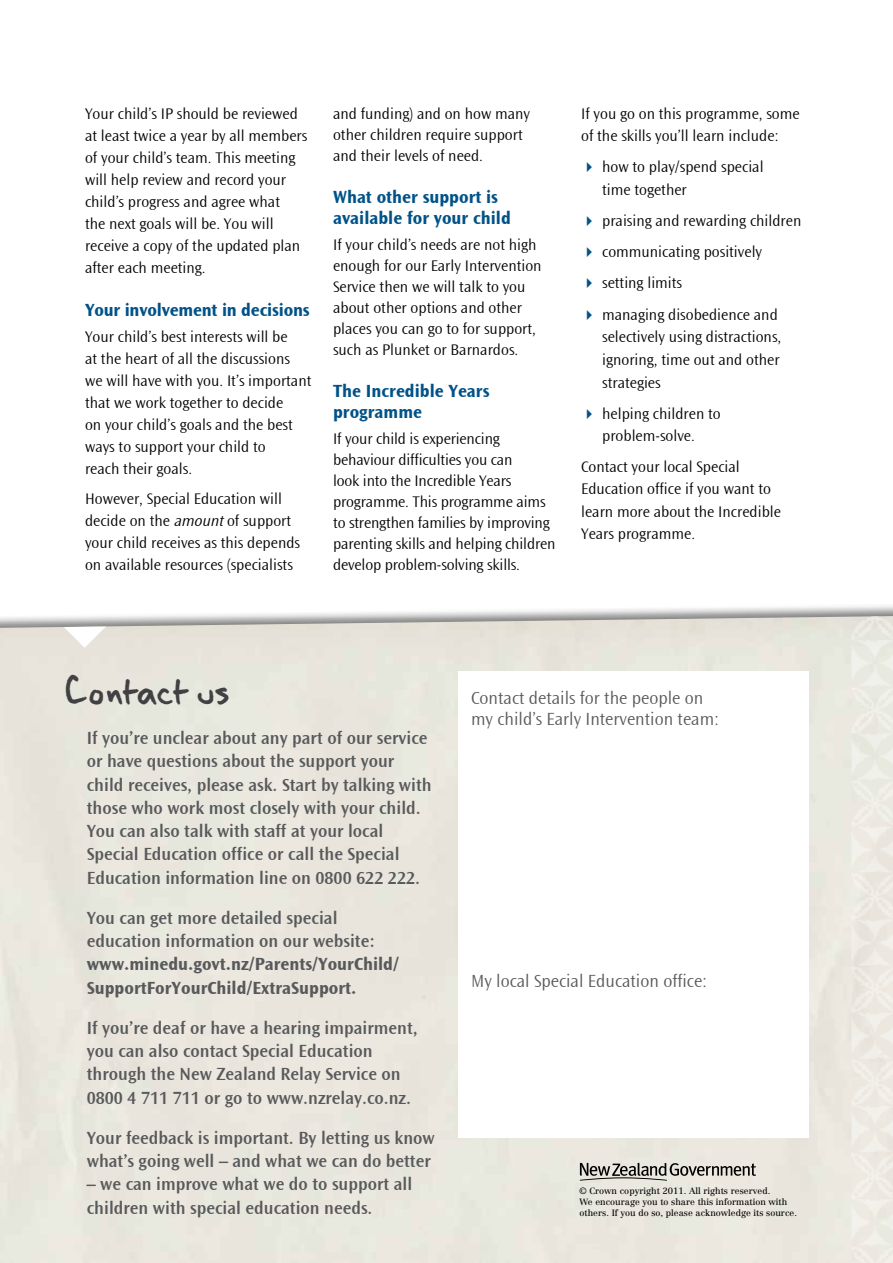
<style>
.page{position:relative;width:893px;height:1263px;background:#fff}
.page>*{position:absolute;margin:0;border:0;box-sizing:border-box;transform-origin:0 0}
.BOX_HEADING{font:45px "Penof Truth";letter-spacing:-.04em;color:#414042}
.BOX_TEXT{font:600 18px/23.2px "Ocean Sans Maori";color:#58595b}
.BOX_TEXT-2{font:700 18px/23.2px "Ocean Sans Maori";color:#58595b}
.PARA_HEADING{font:700 18px/21px "Ocean Sans Maori";color:#005288}
.BOX_TEXT-3{font:300 18px/21px "Ocean Sans Maori";color:#58595b}
.BODY_TEXT{font:300 15.75px/21.9px "Ocean Sans Maori";color:#000}
.BODY_BULLETS{font:300 15.75px/22.6px "Ocean Sans Maori";color:#000}
.ISBN{font:9px/10.8px "Centennial";color:#000}
.s1{font-style:italic}
.s2{font-weight:600}
</style>
<div class="page">
<div style="left:0;top:602px;width:893px;height:661px;background:#000;opacity:.5"></div>
<div style="left:0;top:616px;width:893px;height:647px;background:#e9e6dc"></div>
<img style="left:850px;top:617px;width:43px;height:646px">
<div style="left:458px;top:671px;width:350px;height:466px;background:#fff"></div>
<svg style="left:580px;top:1163px;width:176px;height:18px;background:#aaa7a1"></svg>
<svg style="left:64px;top:626px;width:42px;height:22px"></svg>
<p class="BODY_TEXT" style="left:85px;top:103px;width:224px">Your child’s IP should be reviewed at least twice a year by all members of your child’s team. This meeting will help review and record your child’s progress and agree what<br>the next goals will be. You will receive a copy of the updated plan after each meeting.</p>
<p class="PARA_HEADING" style="left:85px;top:300px;width:226px">Your involvement in decisions</p>
<p class="BODY_TEXT" style="left:85px;top:326px;width:228px">Your child’s best interests will be<br>at the heart of all the discussions we will have with you. It’s important that we work together to decide<br>on your child’s goals and the best ways to support your child to<br>reach their goals.</p>
<p class="BODY_TEXT" style="left:85px;top:488px;width:217px">However, Special Education will decide on the <span class="s1">amount</span> of support your child receives as this depends on available resources (specialists</p>
<p class="BODY_TEXT" style="left:333px;top:103px;width:199px;line-height:21px">and funding) and on how many other children require support and their levels of need.</p>
<p class="PARA_HEADING" style="left:333px;top:187px;width:179px">What other support is available for your child</p>
<p class="BODY_TEXT" style="left:333px;top:234px;width:210px;line-height:21px">If your child’s needs are not high enough for our Early Intervention<br>Service then we will talk to you about other options and other places you can go to for support, such as Plunket or Barnardos.</p>
<p class="PARA_HEADING" style="left:333px;top:381px;width:158px">The Incredible Years programme</p>
<p class="BODY_TEXT" style="left:333px;top:428px;width:224px;line-height:21px">If your child is experiencing behaviour difficulties you can<br>look into the Incredible Years programme. This programme aims to strengthen families by improving parenting skills and helping children develop problem-solving skills.</p>
<p class="BODY_TEXT" style="left:581px;top:103px;width:220px;line-height:22.4px">If you go on this programme, some of the skills you’ll learn include:</p>
<p class="BODY_BULLETS" style="left:602px;top:156px;width:163px">how to play/spend special time together</p>
<p class="BODY_BULLETS" style="left:602px;top:210px;width:201px">praising and rewarding children</p>
<p class="BODY_BULLETS" style="left:602px;top:241px;width:161px">communicating positively</p>
<p class="BODY_BULLETS" style="left:602px;top:272px;width:82px">setting limits</p>
<p class="BODY_BULLETS" style="left:602px;top:303px;width:181px">managing disobedience and selectively using distractions, ignoring, time out and other strategies</p>
<p class="BODY_BULLETS" style="left:602px;top:402px;width:120px">helping children to problem-solve.</p>
<p class="BODY_TEXT" style="left:581px;top:456px;width:201px;line-height:22.4px">Contact your local Special<br>Education office if you want to learn more about the Incredible<br>Years programme.</p>
<p class="BOX_HEADING" style="left:64px;top:668px;width:167px">Contact us</p>
<p class="BOX_TEXT" style="left:87px;top:727px;width:346px">If you’re unclear about any part of our service or have questions about the support your child receives, please ask. Start by talking with those who work most closely with your child.<br>You can also talk with staff at your local Special Education office or call the Special Education information line on 0800 622 222.</p>
<p class="BOX_TEXT-2" style="left:87px;top:906px;width:314px"><span class="s2">You can get more detailed special education information on our website: </span>www.minedu.govt.nz/Parents/YourChild/ SupportForYourChild/ExtraSupport.</p>
<p class="BOX_TEXT" style="left:87px;top:1016px;width:332px">If you’re deaf or have a hearing impairment, you can also contact Special Education through the New Zealand Relay Service on 0800 4 711 711 or go to www.nzrelay.co.nz.</p>
<p class="BOX_TEXT" style="left:87px;top:1126px;width:349px">Your feedback is important. By letting us know what’s going well – and what we can do better</p>
<p class="BOX_TEXT" style="left:87px;top:1173px;width:327px">– we can improve what we do to support all children with special education needs.</p>
<p class="ISBN" style="left:580px;top:1186px;width:192px">© Crown copyright 2011. All rights reserved.</p>
<p class="BOX_TEXT-3" style="left:471px;top:687px;width:250px">Contact details for the people on my child’s Early Intervention team:</p>
<p class="BOX_TEXT-3" style="left:471px;top:971px;width:238px">My local Special Education office:</p>
<p class="ISBN" style="left:580px;top:1196px;width:219px">We encourage you to share this information with others. If you do so, please acknowledge its source.</p>
</div>
